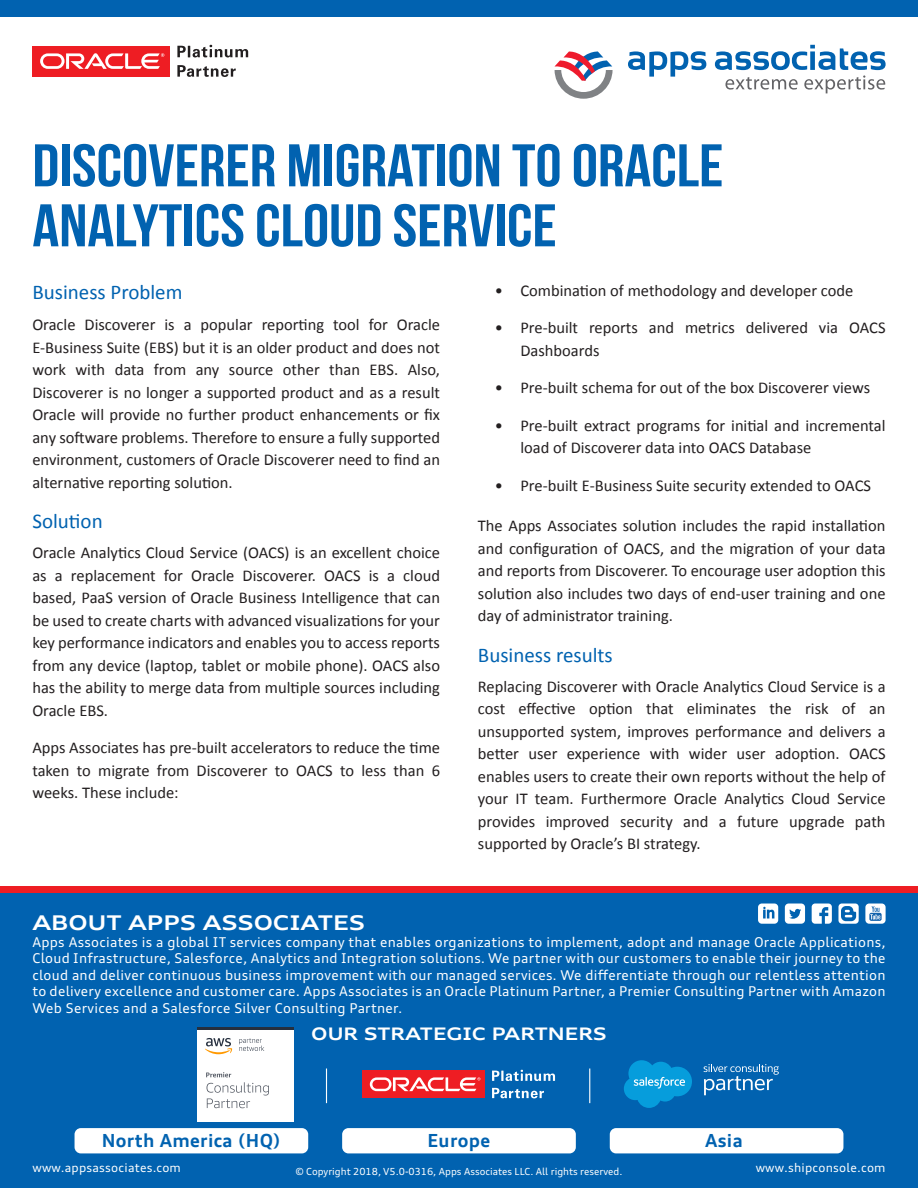
<style>
.page{position:relative;width:918px;height:1188px;background:#fff}
.page>*{position:absolute;margin:0;border:0;box-sizing:border-box;transform-origin:0 0}
.t1{font:700 60px/60px "Bebas Neue";color:#0162b0;scale:1.1 1}
.t2{font:21px "Calibri";color:#0162b0}
.t3{font:700 expanded 20.25px "Audi Type";color:#fff}
.t4{font:700 18px "Audi Type";letter-spacing:.02em;color:#0162b0}
.t5{font:700 expanded 17.25px "Audi Type";color:#fff}
.t6{font:16.5px/22.5px "Calibri";color:#231f20;text-align:justify}
.t7{font:13.5px/16.5px "Audi Type";letter-spacing:.02em;color:#fff;text-align:justify}
.t8{font:12px "Audi Type";letter-spacing:.02em;color:#fff}
.t9{font:9.75px "Audi Type";color:#fff}
</style>
<div class="page">
<div style="left:0;top:886px;width:918px;height:14px;background:#ee1d23"></div>
<div style="left:0;top:893px;width:918px;height:295px;background:#0162b0"></div>
<div style="left:32px;top:46px;width:138px;height:31px;background:#ee1d23"></div>
<svg style="left:40px;top:53px;width:124px;height:16px"></svg>
<svg style="left:177px;top:65px;width:59px;height:12px"></svg>
<svg style="left:177px;top:45px;width:71px;height:12px"></svg>
<svg style="left:554px;top:51px;width:59px;height:48px"></svg>
<svg style="left:628px;top:51px;width:78px;height:26px"></svg>
<svg style="left:715px;top:45px;width:171px;height:48px"></svg>
<div style="left:0;top:0;width:918px;height:17px;background:#0162b0"></div>
<svg style="left:812px;top:904px;width:20px;height:20px"></svg>
<svg style="left:785px;top:904px;width:20px;height:20px"></svg>
<svg style="left:758px;top:904px;width:20px;height:20px"></svg>
<div style="left:865px;top:904px;width:21px;height:20px;background:#fff;border-radius:4px"></div>
<svg style="left:869px;top:913px;width:13px;height:8px"></svg>
<svg style="left:870px;top:906px;width:11px;height:14px"></svg>
<svg style="left:838px;top:904px;width:21px;height:20px"></svg>
<div style="left:75px;top:1128px;width:233px;height:25px;background:#fff;border-radius:6px"></div>
<div style="left:342px;top:1128px;width:234px;height:25px;background:#fff;border-radius:6px"></div>
<div style="left:610px;top:1128px;width:233px;height:25px;background:#fff;border-radius:6px"></div>
<div style="left:363px;top:1071px;width:122px;height:27px;background:#ee1d23"></div>
<svg style="left:370px;top:1077px;width:110px;height:14px"></svg>
<svg style="left:492px;top:1088px;width:52px;height:10px"></svg>
<svg style="left:492px;top:1070px;width:63px;height:11px"></svg>
<hr style="left:326px;top:1069px;width:1px;height:34px;background:#fff">
<hr style="left:589px;top:1069px;width:1px;height:34px;background:#fff">
<svg style="left:624px;top:1060px;width:68px;height:48px"></svg>
<svg style="left:703px;top:1064px;width:76px;height:31px"></svg>
<div style="left:197px;top:1027px;width:97px;height:94px;background:#fff"></div>
<hr style="left:197px;top:1027px;width:97px;height:3px;background:#252f3e">
<svg style="left:205px;top:1038px;width:27px;height:16px"></svg>
<svg style="left:239px;top:1038px;width:25px;height:13px"></svg>
<svg style="left:206px;top:1072px;width:63px;height:36px"></svg>
<h1 class="t1" style="left:32px;top:135px;width:630px">DISCOVERER MIGRATION TO ORACLE<br>ANALYTICS CLOUD SERVICE</h1>
<p class="t6" style="left:495px;top:279px;width:360px">• Combination of methodology and developer code</p>
<p class="t6" style="left:520px;top:317px;width:367px;text-indent:-26px">• Pre-built reports and metrics delivered via OACS<br>Dashboards</p>
<p class="t6" style="left:495px;top:377px;width:377px">• Pre-built schema for out of the box Discoverer views</p>
<p class="t6" style="left:520px;top:414px;width:367px;text-indent:-26px">• Pre-built extract programs for initial and incremental load of Discoverer data into OACS Database</p>
<p class="t6" style="left:495px;top:474px;width:378px">• Pre-built E-Business Suite security extended to OACS</p>
<p class="t6" style="left:478px;top:515px;width:409px">The Apps Associates solution includes the rapid installation and configuration of OACS, and the migration of your data and reports from Discoverer. To encourage user adoption this solution also includes two days of end-user training and one day of administrator training.</p>
<p class="t2" style="left:478px;top:642px;width:136px">Business results</p>
<p class="t6" style="left:478px;top:675px;width:409px">Replacing Discoverer with Oracle Analytics Cloud Service is a cost effective option that eliminates the risk of an unsupported system, improves performance and delivers a better user experience with wider user adoption. OACS enables users to create their own reports without the help of your IT team. Furthermore Oracle Analytics Cloud Service provides improved security and a future upgrade path supported by Oracle’s BI strategy.</p>
<p class="t2" style="left:32px;top:279px;width:152px">Business Problem</p>
<p class="t6" style="left:32px;top:314px;width:409px">Oracle Discoverer is a popular reporting tool for Oracle E-Business Suite (EBS) but it is an older product and does not work with data from any source other than EBS. Also, Discoverer is no longer a supported product and as a result Oracle will provide no further product enhancements or fix any software problems. Therefore to ensure a fully supported environment, customers of Oracle Discoverer need to find an alternative reporting solution.</p>
<p class="t2" style="left:32px;top:508px;width:72px">Solution</p>
<p class="t6" style="left:32px;top:542px;width:409px">Oracle Analytics Cloud Service (OACS) is an excellent choice as a replacement for Oracle Discoverer. OACS is a cloud based, PaaS version of Oracle Business Intelligence that can be used to create charts with advanced visualizations for your key performance indicators and enables you to access reports from any device (laptop, tablet or mobile phone). OACS also has the ability to merge data from multiple sources including Oracle EBS.</p>
<p class="t6" style="left:32px;top:737px;width:409px">Apps Associates has pre-built accelerators to reduce the time taken to migrate from Discoverer to OACS to less than 6 weeks. These include:</p>
<p class="t3" style="left:32px;top:909px;width:334px">ABOUT APPS ASSOCIATES</p>
<p class="t7" style="left:32px;top:933px;width:855px">Apps Associates is a global IT services company that enables organizations to implement, adopt and manage Oracle Applications, Cloud Infrastructure, Salesforce, Analytics and Integration solutions. We partner with our customers to enable their journey to the cloud and deliver continuous business improvement with our managed services. We differentiate through our relentless attention to delivery excellence and customer care. Apps Associates is an Oracle Platinum Partner, a Premier Consulting Partner with Amazon Web Services and a Salesforce Silver Consulting Partner.</p>
<p class="t5" style="left:311px;top:1022px;width:297px">OUR STRATEGIC PARTNERS</p>
<p class="t4" style="left:102px;top:1129px;width:181px">North America (HQ)</p>
<p class="t4" style="left:427px;top:1129px;width:64px">Europe</p>
<p class="t4" style="left:705px;top:1129px;width:39px">Asia</p>
<p class="t8" style="left:32px;top:1160px;width:150px">www.appsassociates.com</p>
<p class="t8" style="left:756px;top:1160px;width:131px">www.shipconsole.com</p>
<p class="t9" style="left:295px;top:1166px;width:329px">© Copyright 2018, V5.0-0316, Apps Associates LLC. All rights reserved.</p>
</div>
